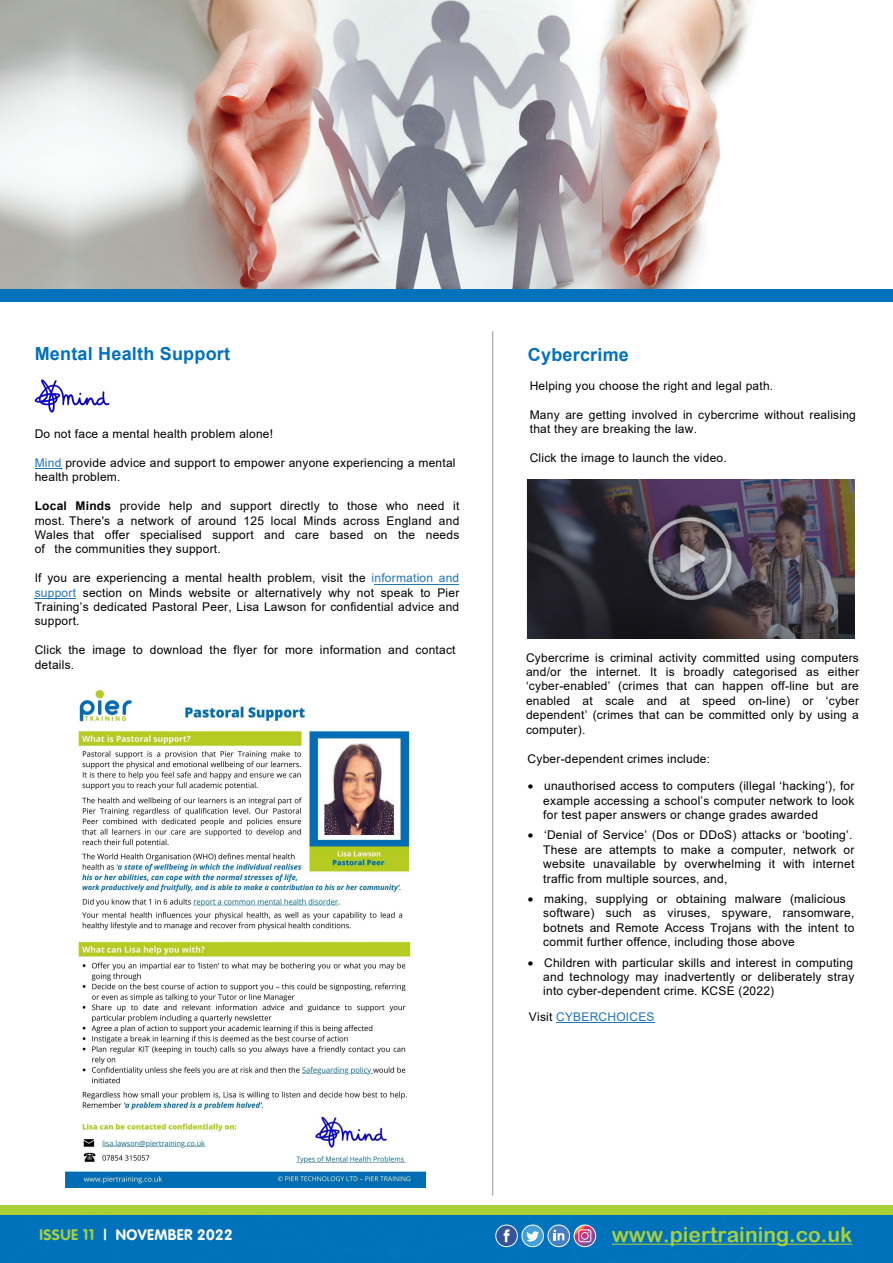
<style>
.page{position:relative;width:893px;height:1263px;background:#fff}
.page>*{position:absolute;margin:0;border:0;box-sizing:border-box;transform-origin:0 0}
.t1{font:21px "Arial Rounded MT Bold";color:#a9cf38}
.t2{font:700 18px "Arial";letter-spacing:.01em;color:#0071bc}
.t3{font:15px "VAG Rounded Bold";letter-spacing:.025em;color:#fff}
.t4{font:12px/14.4px "Arial";letter-spacing:.02em;color:#000}
.t5{font:12px "Arial";letter-spacing:.02em;color:#2074b8}
.s1{color:#2074b8}
.s2{font-weight:700}
.s3{color:#000}
.s4{font-family:"VAG Rounded";font-weight:700;color:#a9cf38}
.s5{color:#a9cf38}
.s6{font-family:"VAG Rounded";font-weight:700}
</style>
<div class="page">
<img style="left:526px;top:480px;width:328px;height:158px">
<img style="left:0;top:0;width:751px;height:289px">
<div style="left:856px;top:1214px;width:37px;height:49px;background:#0072bc"></div>
<div style="left:0;top:1214px;width:856px;height:49px;background:#0072bc"></div>
<div style="left:6px;top:1214px;width:65px;height:49px;background:#0072bc"></div>
<svg style="left:113px;top:1251px;width:5px;height:12px"></svg>
<div style="left:194px;top:1214px;width:114px;height:49px;background:#0072bc"></div>
<img style="left:379px;top:1251px;width:48px;height:12px">
<img style="left:307px;top:1243px;width:26px;height:20px">
<img style="left:116px;top:1214px;width:15px;height:38px">
<img style="left:386px;top:1220px;width:42px;height:32px">
<svg style="left:407px;top:1214px;width:9px;height:7px"></svg>
<div style="left:0;top:289px;width:893px;height:13px;background:#0072bc"></div>
<hr style="left:492px;top:331px;width:1px;height:864px;background:#939598">
<hr style="left:612px;top:1244px;width:240px;height:1px;background:#a9cf38">
<div style="left:496px;top:1225px;width:21px;height:21px;background:#355398;border-radius:50%"></div>
<div style="left:495px;top:1225px;width:23px;height:22px;border:1px solid #fff;border-radius:50%"></div>
<svg style="left:504px;top:1229px;width:6px;height:13px"></svg>
<div style="left:522px;top:1225px;width:21px;height:21px;background:#44a0d8;border-radius:50%"></div>
<div style="left:521px;top:1225px;width:23px;height:22px;border:1px solid #fff;border-radius:50%"></div>
<svg style="left:526px;top:1231px;width:13px;height:10px"></svg>
<svg style="left:548px;top:1225px;width:22px;height:21px"></svg>
<div style="left:548px;top:1225px;width:22px;height:22px;border:1px solid #fff;border-radius:50%"></div>
<svg style="left:553px;top:1229px;width:11px;height:11px"></svg>
<svg style="left:574px;top:1225px;width:22px;height:22px"></svg>
<div style="left:574px;top:1225px;width:22px;height:22px;border:1px solid #fff;border-radius:50%"></div>
<svg style="left:578px;top:1229px;width:13px;height:13px"></svg>
<div style="left:0;top:1205px;width:893px;height:9px;background:#a9cf38"></div>
<img style="left:65px;top:689px;width:360px;height:499px">
<img style="left:638px;top:506px;width:105px;height:105px">
<hr style="left:556px;top:1022px;width:99px;height:1px;background:#2074b8">
<img style="left:35px;top:379px;width:75px;height:34px">
<hr style="left:35px;top:598px;width:41px;height:1px;background:#2074b8">
<hr style="left:374px;top:584px;width:85px;height:1px;background:#2074b8">
<h2 class="t2" style="left:35px;top:341px;width:197px">Mental Health Support</h2>
<h2 class="t2" style="left:528px;top:342px;width:102px">Cybercrime</h2>
<p class="t4" style="left:530px;top:379px;width:245px">Helping you choose the right and legal path.</p>
<p class="t4" style="left:530px;top:407px;width:328px">Many are getting involved in cybercrime without realising that they are breaking the law.</p>
<p class="t4" style="left:530px;top:451px;width:198px">Click the image to launch the video.</p>
<p class="t4" style="left:35px;top:427px;width:240px">Do not face a mental health problem alone!</p>
<p class="t4" style="left:35px;top:455px;width:422px"><span class="s1">Mind</span> provide advice and support to empower anyone experiencing a mental health problem.</p>
<p class="t4" style="left:35px;top:499px;width:426px;text-align:justify"><span class="s2">Local Minds</span> provide help and support directly to those who need it most. There's a network of around 125 local Minds across England and Wales that offer specialised support and care based on the needs of the communities they support.</p>
<p class="t4" style="left:35px;top:571px;width:426px;text-align:justify">If you are experiencing a mental health problem, visit the <span class="s1">information and support</span> section on Minds website or alternatively why not speak to Pier Training’s dedicated Pastoral Peer, Lisa Lawson for confidential advice and support.</p>
<p class="t4" style="left:35px;top:643px;width:422px">Click the image to download the flyer for more information and contact details.</p>
<p class="t4" style="left:526px;top:650px;width:334px;text-align:justify">Cybercrime is criminal activity committed using computers and/or the internet. It is broadly categorised as either ‘cyber-enabled’ (crimes that can happen off-line but are enabled at scale and at speed on-line) or ‘cyber dependent’ (crimes that can be committed only by using a computer).</p>
<p class="t4" style="left:528px;top:751px;width:184px">Cyber-dependent crimes include:</p>
<p class="t4" style="left:543px;top:779px;width:313px;text-align:justify;text-indent:-16px">• unauthorised access to computers (illegal ‘hacking’), for example accessing a school’s computer network to look for test paper answers or change grades awarded</p>
<p class="t4" style="left:543px;top:828px;width:313px;text-indent:-16px">• ‘Denial of Service’ (Dos or DDoS) attacks or ‘booting’.<br>These are attempts to make a computer, network or website unavailable by overwhelming it with internet traffic from multiple sources, and,</p>
<p class="t4" style="left:543px;top:891px;width:313px;text-indent:-16px">• making, supplying or obtaining malware (malicious software) such as viruses, spyware, ransomware, botnets and Remote Access Trojans with the intent to commit further offence, including those above</p>
<p class="t4" style="left:543px;top:955px;width:313px;text-align:justify;text-indent:-16px">• Children with particular skills and interest in computing and technology may inadvertently or deliberately stray into cyber-dependent crime. KCSE (2022)</p>
<p class="t5" style="left:529px;top:1008px;width:127px"><span class="s3">Visit</span> CYBERCHOICES</p>
<p class="t3" style="left:40px;top:1226px;width:195px"><span class="s4">ISSUE 1</span><span class="s5">1</span> <span class="s6">|</span> NOVEMBER <span class="s6">2022</span></p>
<h1 class="t1" style="left:612px;top:1222px;width:242px">www.piertraining.co.uk</h1>
</div>
